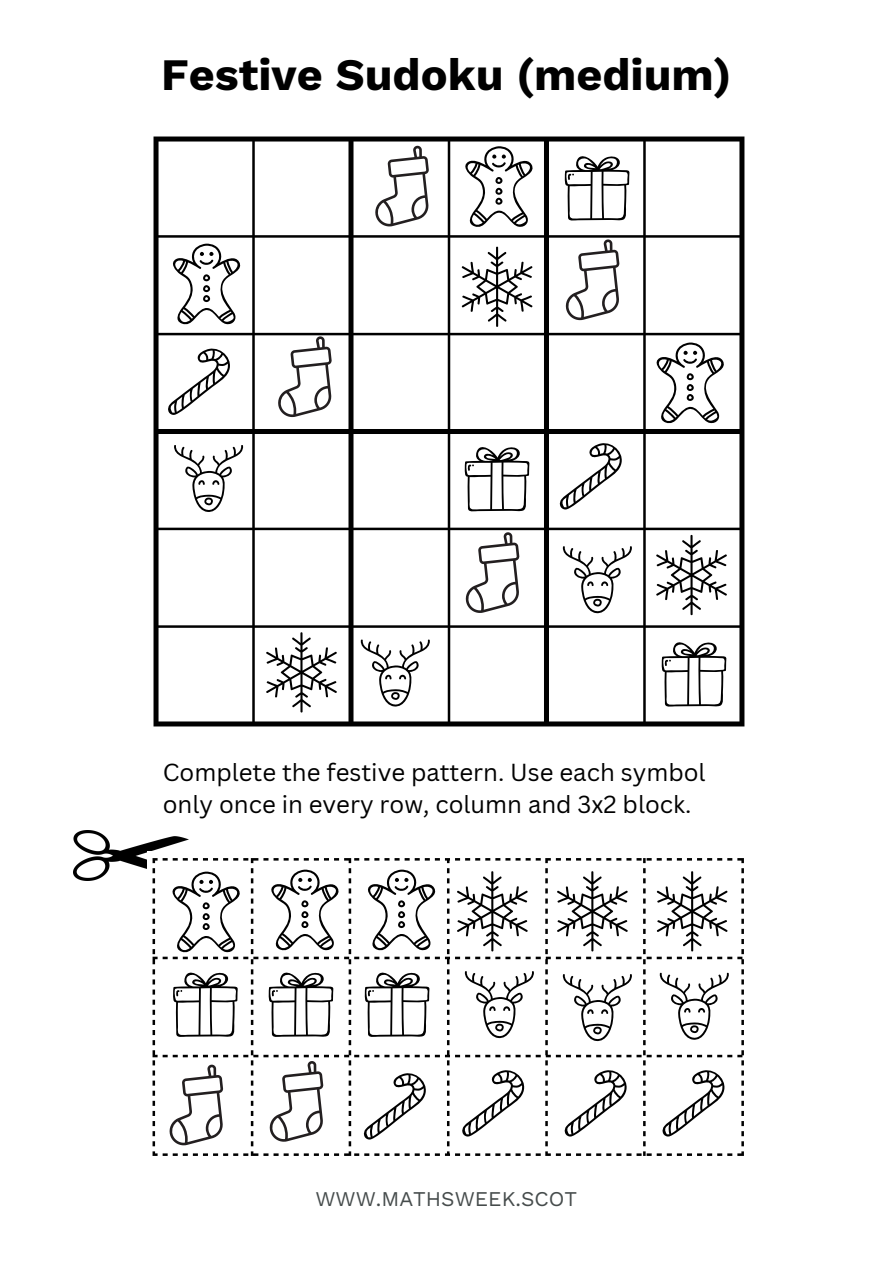
<style>
.page{position:relative;width:893px;height:1264px;background:#fff}
.page>*{position:absolute;margin:0;border:0;box-sizing:border-box;transform-origin:0 0}
.t1{font:700 45px "Work Sans";color:#000}
.t2{font:24px/32.5px "Canva Sans";color:#000}
.t3{font:21px "Work Sans";color:#464c4c}
</style>
<div class="page">
<img style="left:73px;top:830px;width:115px;height:50px">
<img style="left:147px;top:851px;width:597px;height:305px">
<svg style="left:168px;top:1064px;width:55px;height:81px"></svg>
<svg style="left:268px;top:1060px;width:55px;height:81px"></svg>
<svg style="left:168px;top:871px;width:76px;height:84px"></svg>
<svg style="left:267px;top:869px;width:75px;height:84px"></svg>
<svg style="left:363px;top:869px;width:76px;height:84px"></svg>
<svg style="left:173px;top:967px;width:65px;height:70px"></svg>
<svg style="left:268px;top:967px;width:66px;height:70px"></svg>
<svg style="left:364px;top:967px;width:66px;height:70px"></svg>
<svg style="left:456px;top:870px;width:72px;height:81px"></svg>
<svg style="left:556px;top:870px;width:72px;height:81px"></svg>
<svg style="left:656px;top:870px;width:72px;height:81px"></svg>
<svg style="left:360px;top:1060px;width:74px;height:94px"></svg>
<svg style="left:459px;top:1057px;width:73px;height:94px"></svg>
<svg style="left:561px;top:1057px;width:74px;height:94px"></svg>
<svg style="left:659px;top:1057px;width:73px;height:94px"></svg>
<img style="left:153px;top:136px;width:592px;height:591px">
<svg style="left:323px;top:146px;width:106px;height:119px"></svg>
<svg style="left:277px;top:310px;width:152px;height:107px"></svg>
<svg style="left:461px;top:146px;width:75px;height:84px"></svg>
<svg style="left:169px;top:243px;width:75px;height:85px"></svg>
<svg style="left:564px;top:151px;width:65px;height:70px"></svg>
<svg style="left:165px;top:336px;width:73px;height:94px"></svg>
<svg style="left:174px;top:444px;width:69px;height:69px"></svg>
<svg style="left:265px;top:598px;width:165px;height:115px"></svg>
<svg style="left:461px;top:239px;width:266px;height:468px"></svg>
<svg style="left:464px;top:970px;width:70px;height:69px"></svg>
<svg style="left:562px;top:973px;width:70px;height:69px"></svg>
<svg style="left:659px;top:972px;width:70px;height:68px"></svg>
<p class="t1" style="left:161px;top:48px;width:571px">Festive Sudoku (medium)</p>
<p class="t2" style="left:163px;top:755px;width:544px">Complete the festive pattern. Use each symbol only once in every row, column and 3x2 block.</p>
<p class="t3" style="left:315px;top:1186px;width:263px">WWW.MATHSWEEK.SCOT</p>
</div>
